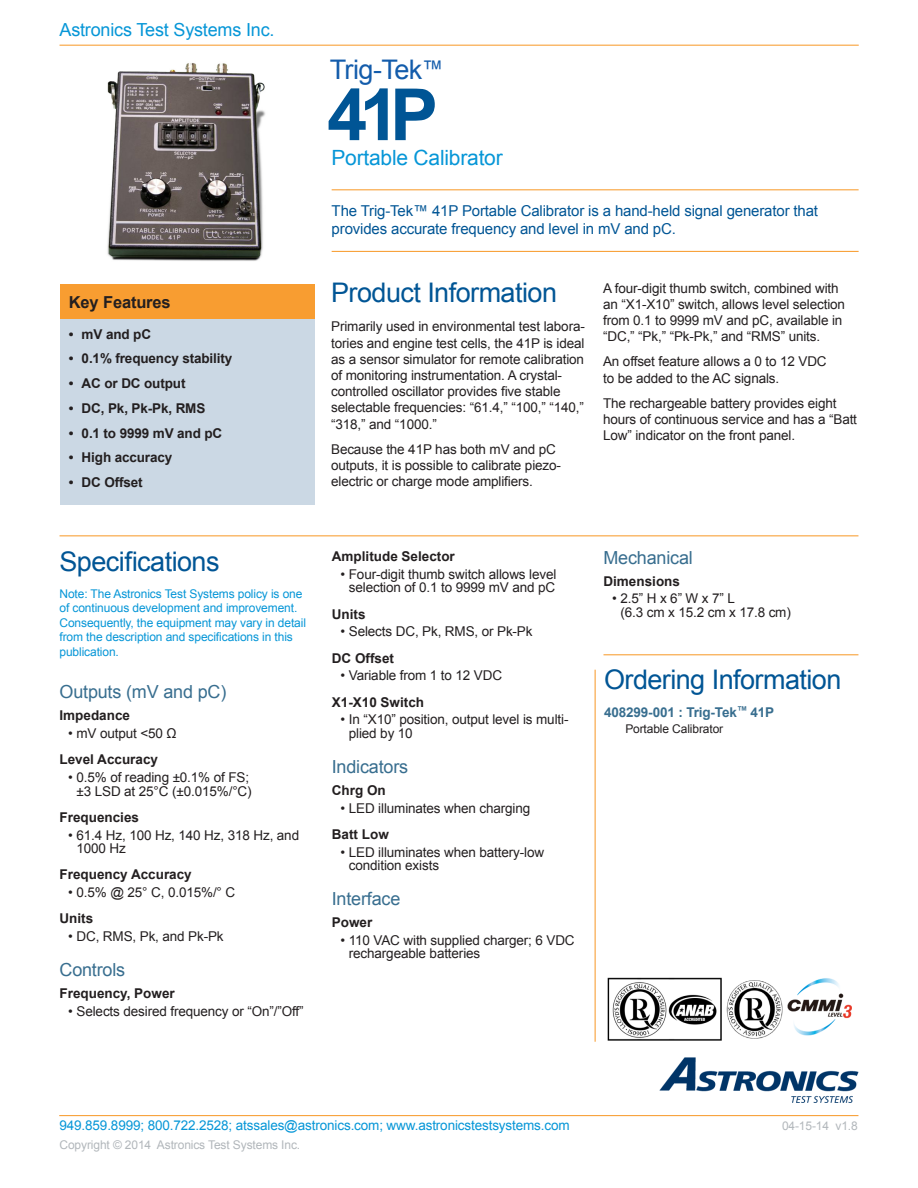
<style>
.page{position:relative;width:918px;height:1188px;background:#fff}
.page>*{position:absolute;margin:0;border:0;box-sizing:border-box;transform-origin:0 0}
.Product_Model{font:700 72px "Arial";color:#005595}
.Section_Heading{font:27px "Arial";letter-spacing:-.02em;color:#005595}
.Product_Name{font:27px "Arial";letter-spacing:-.02em;color:#135cab}
.Product_Description{font:21px "Arial";letter-spacing:-.01em;color:#0696d7}
.Specs_Heading{font:18px "Arial";letter-spacing:-.01em;color:#386e8f}
.t1{font:18px "Arial";letter-spacing:-.01em;color:#0696d7}
.Key_Features_Heading{font:700 16.5px "Arial";letter-spacing:-.01em;color:#231f20}
.Intro_Copy_Single_Pa{font:15px/18px "Arial";letter-spacing:-.01em;color:#005595}
.Body_Copy{font:13.5px/16.2px "Arial";letter-spacing:-.01em;color:#231f20}
.Specs_Subhead{font:700 13.5px "Arial";color:#231f20}
.t2{font:13.5px "Arial";letter-spacing:-.01em;color:#0696d7}
.Ordering_--_Product{font:700 13.5px "Arial";letter-spacing:-.01em;color:#386e8f}
.t3{font:12px/14.4px "Arial";letter-spacing:-.01em;color:#0696d7}
.Copyright{font:12px "Arial";letter-spacing:-.01em;color:#b2b7bb}
.Ordering_--_Product-2{font:12px "Arial";letter-spacing:-.01em;color:#231f20}
.s1{font-size:21.6px}
</style>
<div class="page">
<hr style="left:60px;top:45px;width:799px;height:1px;background:#f89d31">
<img style="left:659px;top:1057px;width:200px;height:46px">
<hr style="left:59px;top:1115px;width:799px;height:1px;background:#f89d31">
<hr style="left:332px;top:189px;width:527px;height:1px;background:#f89d31">
<hr style="left:332px;top:251px;width:527px;height:1px;background:#f89d31">
<div style="left:60px;top:285px;width:254px;height:35px;background:#f89d31"></div>
<div style="left:60px;top:320px;width:254px;height:185px;background:#cbd8e4"></div>
<img style="left:107px;top:63px;width:159px;height:198px">
<hr style="left:60px;top:535px;width:798px;height:1px;background:#f89d31">
<img style="left:607px;top:977px;width:245px;height:64px">
<hr style="left:603px;top:654px;width:255px;height:1px;background:#f89d31">
<hr style="left:595px;top:670px;width:1px;height:372px;background:#f89d31">
<h3 class="t1" style="left:60px;top:18px;width:217px">Astronics Test Systems Inc.</h3>
<p class="Key_Features_Heading" style="left:69px;top:291px;width:103px">Key Features</p>
<p class="Specs_Subhead" style="left:69px;top:325px;width:84px">• mV and pC</p>
<p class="Specs_Subhead" style="left:69px;top:350px;width:165px">• 0.1% frequency stability</p>
<p class="Specs_Subhead" style="left:69px;top:374px;width:118px">• AC or DC output</p>
<p class="Specs_Subhead" style="left:69px;top:399px;width:138px">• DC, Pk, Pk-Pk, RMS</p>
<p class="Specs_Subhead" style="left:69px;top:424px;width:155px">• 0.1 to 9999 mV and pC</p>
<p class="Specs_Subhead" style="left:69px;top:449px;width:105px">• High accuracy</p>
<p class="Specs_Subhead" style="left:69px;top:473px;width:75px">• DC Offset</p>
<p class="Product_Name" style="left:330px;top:52px;width:115px">Trig-Tek<span class="s1">™</span></p>
<p class="Product_Model" style="left:327px;top:67px;width:112px">41P</p>
<p class="Product_Description" style="left:332px;top:144px;width:173px">Portable Calibrator</p>
<p class="Intro_Copy_Single_Pa" style="left:332px;top:202px;width:488px">The Trig-Tek™ 41P Portable Calibrator is a hand-held signal generator that provides accurate frequency and level in mV and pC.</p>
<p class="Section_Heading" style="left:331px;top:275px;width:227px">Product Information</p>
<p class="Body_Copy" style="left:331px;top:319px;width:255px">Primarily used in environmental test labora&shy;tories and engine test cells, the 41P is ideal as a sensor simulator for remote calibration of monitoring instrumentation. A crystal&shy;controlled oscillator provides five stable selectable frequencies: “61.4,” “100,” “140,” “318,” and “1000.”</p>
<p class="Body_Copy" style="left:331px;top:441px;width:231px">Because the 41P has both mV and pC outputs, it is possible to calibrate piezo&shy;electric or charge mode amplifiers.</p>
<p class="Body_Copy" style="left:603px;top:280px;width:244px">A four-digit thumb switch, combined with an “X1-X10” switch, allows level selection from 0.1 to 9999 mV and pC, available in “DC,” “Pk,” “Pk-Pk,” and “RMS” units.</p>
<p class="Body_Copy" style="left:603px;top:354px;width:225px">An offset feature allows a 0 to 12 VDC to be added to the AC signals.</p>
<p class="Body_Copy" style="left:603px;top:395px;width:255px">The rechargeable battery provides eight hours of continuous service and has a “Batt<br>Low” indicator on the front panel.</p>
<p class="Section_Heading" style="left:60px;top:544px;width:162px">Specifications</p>
<p class="t3" style="left:60px;top:587px;width:248px">Note: The Astronics Test Systems policy is one of continuous development and improvement.<br>Consequently, the equipment may vary in detail from the description and specifications in this publication.</p>
<p class="Specs_Heading" style="left:60px;top:680px;width:168px">Outputs (mV and pC)</p>
<p class="Specs_Subhead" style="left:60px;top:707px;width:72px">Impedance</p>
<p class="Body_Copy" style="left:68px;top:725px;width:110px">• mV output &lt;50 Ω</p>
<p class="Specs_Subhead" style="left:60px;top:751px;width:100px">Level Accuracy</p>
<p class="Body_Copy" style="left:68px;top:771px;width:185px;line-height:13.5px;text-align:right">• 0.5% of reading ±0.1% of FS; ±3 LSD at 25°C (±0.015%/°C)</p>
<p class="Specs_Subhead" style="left:60px;top:808px;width:81px">Frequencies</p>
<p class="Body_Copy" style="left:77px;top:828px;width:224px;line-height:13.5px;text-indent:-9px">• 61.4 Hz, 100 Hz, 140 Hz, 318 Hz, and<br>1000 Hz</p>
<p class="Specs_Subhead" style="left:60px;top:866px;width:134px">Frequency Accuracy</p>
<p class="Body_Copy" style="left:68px;top:884px;width:169px">• 0.5% @ 25° C, 0.015%/° C</p>
<p class="Specs_Subhead" style="left:60px;top:910px;width:35px">Units</p>
<p class="Body_Copy" style="left:68px;top:928px;width:157px">• DC, RMS, Pk, and Pk-Pk</p>
<p class="Specs_Heading" style="left:60px;top:958px;width:67px">Controls</p>
<p class="Specs_Subhead" style="left:60px;top:984px;width:117px">Frequency, Power</p>
<p class="Body_Copy" style="left:68px;top:1003px;width:237px">• Selects desired frequency or “On”/”Off”</p>
<p class="Specs_Subhead" style="left:332px;top:547px;width:125px">Amplitude Selector</p>
<p class="Body_Copy" style="left:340px;top:568px;width:218px;line-height:13.5px;text-align:center">• Four-digit thumb switch allows level selection of 0.1 to 9999 mV and pC</p>
<p class="Specs_Subhead" style="left:332px;top:605px;width:35px">Units</p>
<p class="Body_Copy" style="left:340px;top:624px;width:194px">• Selects DC, Pk, RMS, or Pk-Pk</p>
<p class="Specs_Subhead" style="left:332px;top:649px;width:64px">DC Offset</p>
<p class="Body_Copy" style="left:340px;top:668px;width:163px">• Variable from 1 to 12 VDC</p>
<p class="Specs_Subhead" style="left:332px;top:693px;width:94px">X1-X10 Switch</p>
<p class="Body_Copy" style="left:349px;top:713px;width:221px;line-height:13.5px;text-indent:-9px">• In “X10” position, output level is multi&shy;plied by 10</p>
<p class="Specs_Heading" style="left:332px;top:755px;width:78px">Indicators</p>
<p class="Specs_Subhead" style="left:332px;top:781px;width:56px">Chrg On</p>
<p class="Body_Copy" style="left:340px;top:800px;width:192px">• LED illuminates when charging</p>
<p class="Specs_Subhead" style="left:332px;top:825px;width:58px">Batt Low</p>
<p class="Body_Copy" style="left:349px;top:845px;width:197px;line-height:13.5px;text-indent:-9px">• LED illuminates when battery-low condition exists</p>
<p class="Specs_Heading" style="left:332px;top:887px;width:70px">Interface</p>
<p class="Specs_Subhead" style="left:332px;top:913px;width:42px">Power</p>
<p class="Body_Copy" style="left:349px;top:934px;width:227px;line-height:13.5px;text-indent:-9px">• 110 VAC with supplied charger; 6 VDC rechargeable batteries</p>
<p class="Specs_Heading" style="left:603px;top:546px;width:91px">Mechanical</p>
<p class="Specs_Subhead" style="left:603px;top:572px;width:78px">Dimensions</p>
<p class="Body_Copy" style="left:621px;top:592px;width:172px;line-height:13.5px;text-indent:-9px">• 2.5” H x 6” W x 7” L<br>(6.3 cm x 15.2 cm x 17.8 cm)</p>
<p class="Section_Heading" style="left:604px;top:662px;width:239px">Ordering Information</p>
<p class="Ordering_--_Product" style="left:604px;top:703px;width:172px">408299-001 : Trig-Tek<sup>™</sup> 41P</p>
<p class="Ordering_--_Product-2" style="left:625px;top:721px;width:99px">Portable Calibrator</p>
<p class="t2" style="left:60px;top:1117px;width:512px">949.859.8999; 800.722.2528; atssales@astronics.com; www.astronicstestsystems.com</p>
<p class="Copyright" style="left:60px;top:1137px;width:242px">Copyright © 2014 Astronics Test Systems Inc.</p>
<p class="Copyright" style="left:782px;top:1118px;width:77px">04-15-14 v1.8</p>
</div>
